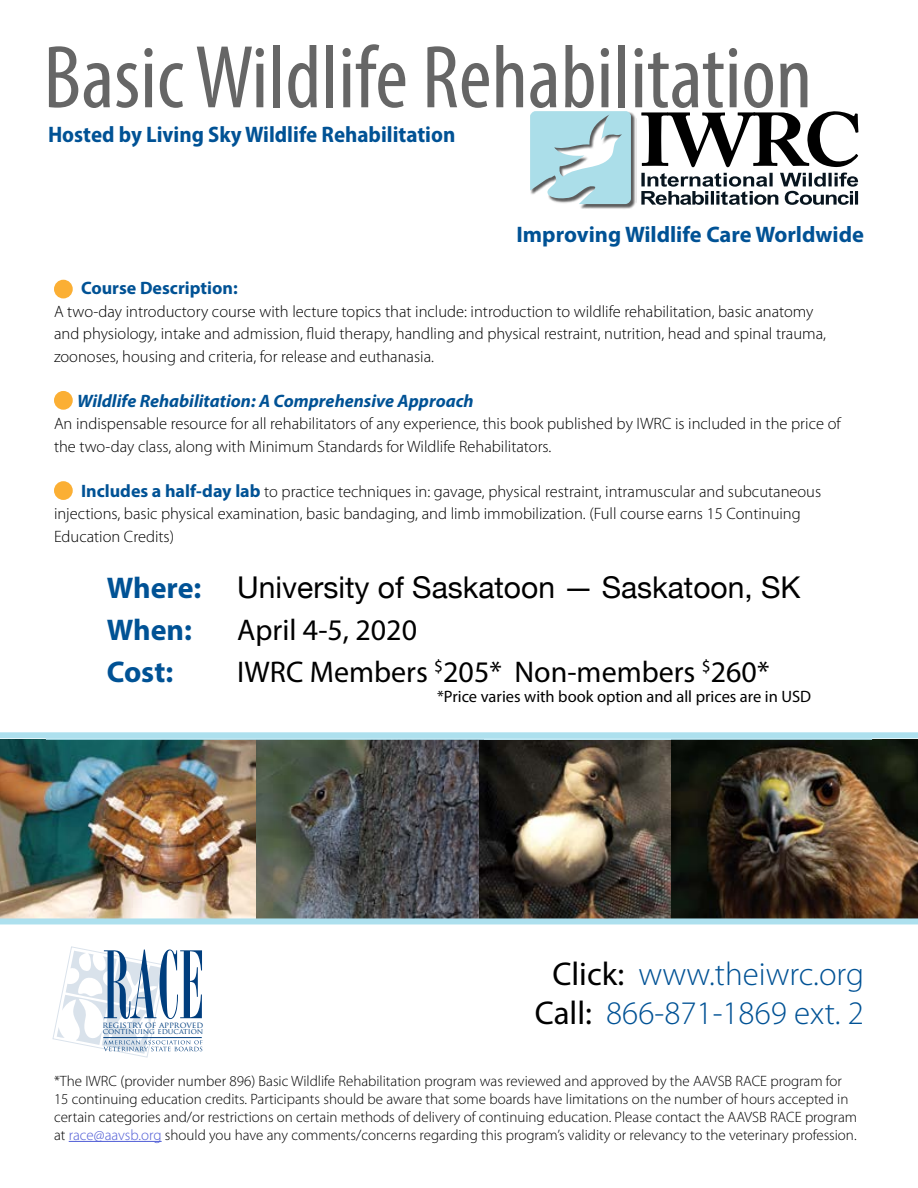
<style>
.page{position:relative;width:918px;height:1188px;background:#fff}
.page>*{position:absolute;margin:0;border:0;box-sizing:border-box;transform-origin:0 0}
.t1{font:condensed 90px "Myriad Pro";color:#666}
.t2{font:300 33px "Myriad Pro";color:#005295}
.t3{font:30px "Myriad Pro";color:#000}
.t4{font:30px "Helvetica Neue";color:#000}
.t5{font:700 30px "Myriad Pro";color:#005295}
.t6{font:700 semi-condensed 22.5px "Myriad Pro";color:#005295}
.t7{font:700 22.5px "Myriad Pro";color:#005295}
.t8{font:italic 700 18px "Myriad Pro";color:#005295}
.t9{font:700 18px "Myriad Pro";color:#005295}
.t10{font:300 16.5px/22.5px "Myriad Pro";color:#000}
.t11{font:16.5px "Myriad Pro";color:#000}
.t12{font:300 15px/18px "Myriad Pro";color:#000}
.t13{font:8.25px "Trajan Pro";letter-spacing:-.005em;color:#003e7e}
.t14{font:7.5px "Trajan Pro";color:#003e7e}
.s1{font-weight:700;font-size:18px;color:#005295}
.s2{font-family:"Myriad Pro";font-weight:700;color:#005295}
.s3{font-weight:400;color:#000}
.s4{color:#4f5cd6}
</style>
<div class="page">
<svg style="left:52px;top:946px;width:150px;height:112px"></svg>
<hr style="left:103px;top:1037px;width:99px;height:1px;background:#003e7e">
<img style="left:641px;top:173px;width:217px;height:14px">
<img style="left:641px;top:191px;width:217px;height:14px">
<img style="left:580px;top:112px;width:56px;height:97px">
<svg style="left:530px;top:111px;width:101px;height:93px;background:#b3dae2"></svg>
<svg style="left:641px;top:111px;width:217px;height:57px"></svg>
<div style="left:54px;top:280px;width:19px;height:18px;background:#fbaf34;border-radius:50%"></div>
<div style="left:54px;top:391px;width:19px;height:19px;background:#fbaf34;border-radius:50%"></div>
<div style="left:54px;top:481px;width:19px;height:19px;background:#fbaf34;border-radius:50%"></div>
<hr style="left:69px;top:1141px;width:93px;height:1px;background:#4f5cd6">
<img style="left:0;top:732px;width:918px;height:192px">
<p class="t1" style="left:44px;top:23px;width:770px">Basic Wildlife Rehabilitation</p>
<p class="t6" style="left:48px;top:120px;width:409px">Hosted by Living Sky Wildlife Rehabilitation</p>
<p class="t7" style="left:516px;top:220px;width:349px">Improving Wildlife Care Worldwide</p>
<p class="t9" style="left:81px;top:276px;width:158px">Course Description:</p>
<p class="t10" style="left:54px;top:300px;width:774px">A two-day introductory course with lecture topics that include: introduction to wildlife rehabilitation, basic anatomy and physiology, intake and admission, fluid therapy, handling and physical restraint, nutrition, head and spinal trauma, zoonoses, housing and criteria, for release and euthanasia.</p>
<p class="t8" style="left:77px;top:389px;width:398px">Wildlife Rehabilitation: A Comprehensive Approach</p>
<p class="t10" style="left:54px;top:413px;width:788px">An indispensable resource for all rehabilitators of any experience, this book published by IWRC is included in the price of the two-day class, along with Minimum Standards for Wildlife Rehabilitators.</p>
<p class="t10" style="left:54px;top:480px;width:769px;text-indent:27px"><span class="s1">Includes a half-day lab</span> to practice techniques in: gavage, physical restraint, intramuscular and subcutaneous injections, basic physical examination, basic bandaging, and limb immobilization. (Full course earns 15 Continuing<br>Education Credits)</p>
<p class="t4" style="left:107px;top:566px;width:695px"><span class="s2">Where:</span> University of Saskatoon — Saskatoon, SK</p>
<p class="t5" style="left:107px;top:610px;width:87px">When:</p>
<p class="t3" style="left:237px;top:612px;width:181px">April 4-5, 2020</p>
<p class="t5" style="left:107px;top:652px;width:68px">Cost:</p>
<p class="t3" style="left:237px;top:654px;width:534px">IWRC Members <sup>$</sup>205* Non-members <sup>$</sup>260*</p>
<p class="t11" style="left:437px;top:686px;width:376px">*Price varies with book option and all prices are in USD</p>
<p class="t13" style="left:103px;top:1019px;width:102px">REGISTRY OF APPROVED</p>
<p class="t14" style="left:103px;top:1027px;width:102px">CONTINUING EDUCATION</p>
<p class="t2" style="left:552px;top:956px;width:313px"><span class="s3">Click:</span> www.theiwrc.org</p>
<p class="t2" style="left:535px;top:995px;width:331px"><span class="s3">Call:</span> 866-871-1869 ext. 2</p>
<p class="t12" style="left:54px;top:1072px;width:805px">*The IWRC (provider number 896) Basic Wildlife Rehabilitation program was reviewed and approved by the AAVSB RACE program for 15 continuing education credits. Participants should be aware that some boards have limitations on the number of hours accepted in certain categories and/or restrictions on certain methods of delivery of continuing education. Please contact the AAVSB RACE program at <span class="s4">race@aavsb.org</span> should you have any comments/concerns regarding this program’s validity or relevancy to the veterinary profession.</p>
</div>
